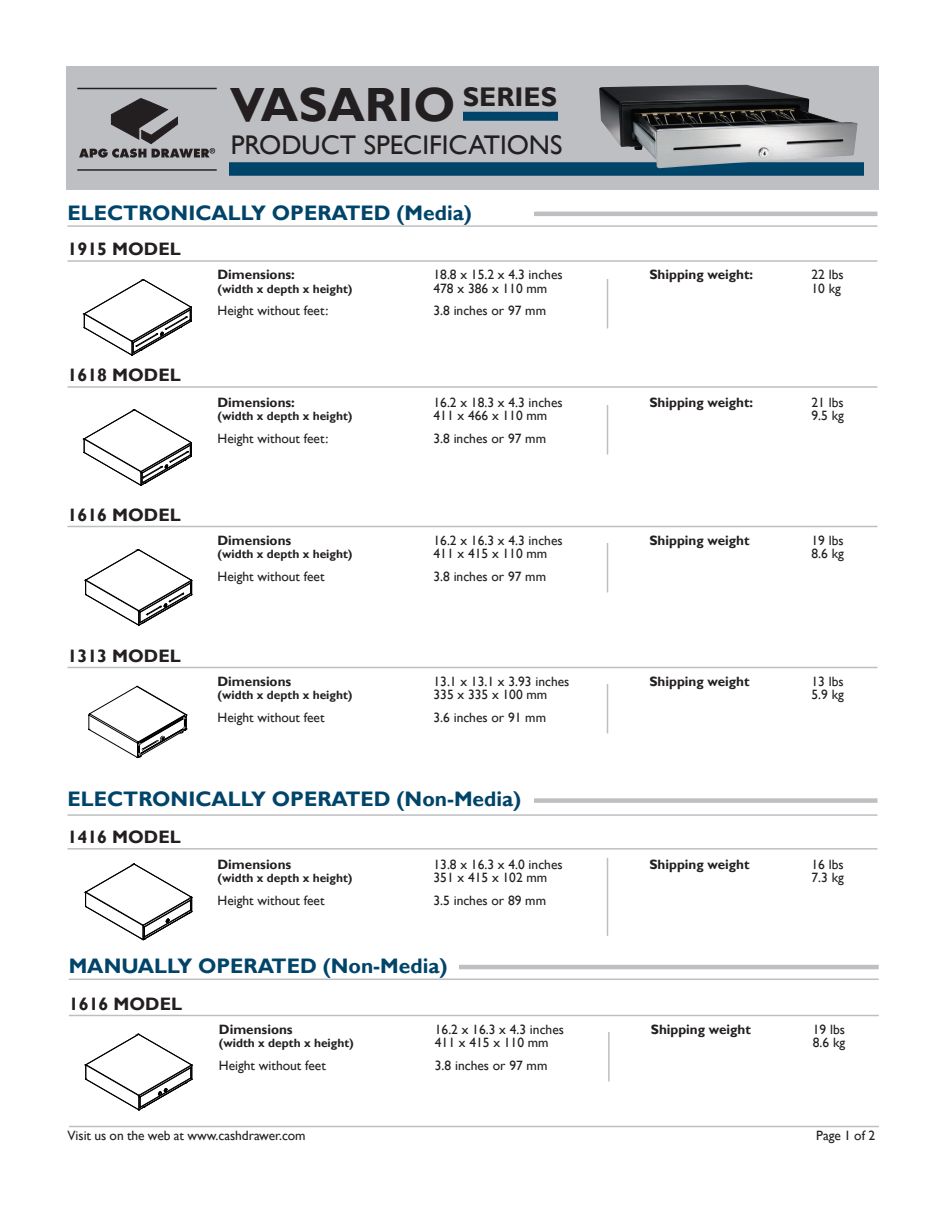
<style>
.page{position:relative;width:945px;height:1215px;background:#fff}
.page>*{position:absolute;margin:0;border:0;box-sizing:border-box;transform-origin:0 0}
.t1{font:700 48px "Gill Sans";color:#231f20}
.t2{font:27px "Gill Sans";color:#231f20}
.t3{font:700 21px "Gill Sans";color:#00446a}
.t4{font:700 18px "Gill Sans";color:#231f20}
.t5{font:13.5px "Gill Sans";color:#231f20}
.t6{font:700 13.5px "Gill Sans";color:#231f20}
.t7{font:700 12px "Gill Sans";color:#231f20}
</style>
<div class="page">
<div style="left:66px;top:66px;width:813px;height:124px;background:#bebfc2"></div>
<div style="left:229px;top:162px;width:635px;height:14px;background:#00446a"></div>
<div style="left:463px;top:112px;width:95px;height:9px;background:#00446a"></div>
<hr style="left:77px;top:88px;width:140px;height:1px;background:#231f20">
<hr style="left:77px;top:169px;width:140px;height:2px;background:#231f20">
<svg style="left:79px;top:98px;width:136px;height:60px"></svg>
<hr style="left:67px;top:260px;width:810px;height:2px;background:#bebfc2">
<hr style="left:67px;top:386px;width:810px;height:2px;background:#bebfc2">
<hr style="left:69px;top:1126px;width:810px;height:1px;background:#bebfc2">
<img style="left:598px;top:85px;width:260px;height:83px">
<hr style="left:607px;top:543px;width:1px;height:49px;background:#bebfc2">
<hr style="left:67px;top:526px;width:810px;height:1px;background:#bebfc2">
<hr style="left:607px;top:405px;width:1px;height:49px;background:#bebfc2">
<hr style="left:607px;top:279px;width:1px;height:49px;background:#bebfc2">
<hr style="left:68px;top:848px;width:810px;height:2px;background:#bebfc2">
<hr style="left:607px;top:858px;width:1px;height:78px;background:#bebfc2">
<hr style="left:69px;top:979px;width:810px;height:1px;background:#bebfc2">
<hr style="left:68px;top:814px;width:810px;height:2px;background:#bebfc2">
<hr style="left:459px;top:965px;width:420px;height:4px;background:#bebfc2">
<svg style="left:82px;top:279px;width:110px;height:77px"></svg>
<svg style="left:84px;top:410px;width:108px;height:76px"></svg>
<svg style="left:85px;top:549px;width:108px;height:77px"></svg>
<svg style="left:85px;top:864px;width:108px;height:77px"></svg>
<hr style="left:608px;top:1032px;width:2px;height:49px;background:#bebfc2">
<hr style="left:69px;top:1015px;width:810px;height:1px;background:#bebfc2">
<svg style="left:85px;top:1034px;width:108px;height:77px"></svg>
<hr style="left:68px;top:225px;width:810px;height:2px;background:#bebfc2">
<hr style="left:534px;top:212px;width:344px;height:4px;background:#bebfc2">
<div style="left:534px;top:798px;width:344px;height:5px;background:#bebfc2"></div>
<hr style="left:607px;top:684px;width:1px;height:50px;background:#bebfc2">
<hr style="left:68px;top:667px;width:810px;height:1px;background:#bebfc2">
<svg style="left:88px;top:685px;width:100px;height:73px"></svg>
<p class="t1" style="left:230px;top:76px;width:328px">VASARIO <sup>SERIES</sup></p>
<p class="t2" style="left:231px;top:129px;width:333px">PRODUCT SPECIFICATIONS</p>
<p class="t3" style="left:68px;top:200px;width:406px">ELECTRONICALLY OPERATED (Media)</p>
<p class="t4" style="left:68px;top:239px;width:115px">1915 MODEL</p>
<p class="t4" style="left:68px;top:365px;width:115px">1618 MODEL</p>
<p class="t4" style="left:68px;top:504px;width:115px">1616 MODEL</p>
<p class="t4" style="left:68px;top:645px;width:115px">1313 MODEL</p>
<p class="t6" style="left:218px;top:267px;width:79px">Dimensions:</p>
<p class="t5" style="left:434px;top:267px;width:131px">18.8 x 15.2 x 4.3 inches</p>
<p class="t6" style="left:650px;top:267px;width:105px">Shipping weight:</p>
<p class="t5" style="left:812px;top:267px;width:34px">22 lbs</p>
<p class="t7" style="left:218px;top:282px;width:137px">(width x depth x height)</p>
<p class="t5" style="left:433px;top:280px;width:115px">478 x 386 x 110 mm</p>
<p class="t5" style="left:811px;top:280px;width:31px">10 kg</p>
<p class="t5" style="left:218px;top:303px;width:112px">Height without feet:</p>
<p class="t5" style="left:434px;top:303px;width:114px">3.8 inches or 97 mm</p>
<p class="t6" style="left:218px;top:394px;width:79px">Dimensions:</p>
<p class="t5" style="left:434px;top:394px;width:131px">16.2 x 18.3 x 4.3 inches</p>
<p class="t6" style="left:650px;top:394px;width:105px">Shipping weight:</p>
<p class="t5" style="left:812px;top:394px;width:34px">21 lbs</p>
<p class="t7" style="left:218px;top:409px;width:137px">(width x depth x height)</p>
<p class="t5" style="left:434px;top:408px;width:115px">411 x 466 x 110 mm</p>
<p class="t5" style="left:812px;top:408px;width:34px">9.5 kg</p>
<p class="t5" style="left:218px;top:430px;width:112px">Height without feet:</p>
<p class="t5" style="left:434px;top:430px;width:114px">3.8 inches or 97 mm</p>
<p class="t6" style="left:218px;top:532px;width:75px">Dimensions</p>
<p class="t5" style="left:434px;top:532px;width:131px">16.2 x 16.3 x 4.3 inches</p>
<p class="t6" style="left:650px;top:532px;width:102px">Shipping weight</p>
<p class="t5" style="left:812px;top:532px;width:34px">19 lbs</p>
<p class="t7" style="left:218px;top:547px;width:137px">(width x depth x height)</p>
<p class="t5" style="left:434px;top:546px;width:115px">411 x 415 x 110 mm</p>
<p class="t5" style="left:812px;top:546px;width:34px">8.6 kg</p>
<p class="t5" style="left:218px;top:568px;width:109px">Height without feet</p>
<p class="t5" style="left:434px;top:568px;width:114px">3.8 inches or 97 mm</p>
<p class="t6" style="left:218px;top:673px;width:75px">Dimensions</p>
<p class="t5" style="left:434px;top:673px;width:137px">13.1 x 13.1 x 3.93 inches</p>
<p class="t6" style="left:650px;top:673px;width:102px">Shipping weight</p>
<p class="t5" style="left:812px;top:673px;width:34px">13 lbs</p>
<p class="t7" style="left:218px;top:688px;width:137px">(width x depth x height)</p>
<p class="t5" style="left:434px;top:687px;width:115px">335 x 335 x 100 mm</p>
<p class="t5" style="left:812px;top:687px;width:34px">5.9 kg</p>
<p class="t5" style="left:218px;top:709px;width:109px">Height without feet</p>
<p class="t5" style="left:434px;top:709px;width:114px">3.6 inches or 91 mm</p>
<p class="t3" style="left:68px;top:787px;width:455px">ELECTRONICALLY OPERATED (Non-Media)</p>
<p class="t4" style="left:68px;top:826px;width:115px">1416 MODEL</p>
<p class="t6" style="left:218px;top:856px;width:75px">Dimensions</p>
<p class="t5" style="left:434px;top:856px;width:131px">13.8 x 16.3 x 4.0 inches</p>
<p class="t6" style="left:650px;top:856px;width:102px">Shipping weight</p>
<p class="t5" style="left:812px;top:856px;width:34px">16 lbs</p>
<p class="t7" style="left:218px;top:871px;width:137px">(width x depth x height)</p>
<p class="t5" style="left:434px;top:870px;width:115px">351 x 415 x 102 mm</p>
<p class="t5" style="left:812px;top:870px;width:34px">7.3 kg</p>
<p class="t5" style="left:218px;top:892px;width:109px">Height without feet</p>
<p class="t5" style="left:434px;top:892px;width:114px">3.5 inches or 89 mm</p>
<p class="t3" style="left:69px;top:953px;width:380px">MANUALLY OPERATED (Non-Media)</p>
<p class="t4" style="left:69px;top:993px;width:115px">1616 MODEL</p>
<p class="t6" style="left:219px;top:1021px;width:75px">Dimensions</p>
<p class="t5" style="left:435px;top:1021px;width:131px">16.2 x 16.3 x 4.3 inches</p>
<p class="t6" style="left:651px;top:1021px;width:102px">Shipping weight</p>
<p class="t5" style="left:813px;top:1021px;width:34px">19 lbs</p>
<p class="t7" style="left:219px;top:1036px;width:137px">(width x depth x height)</p>
<p class="t5" style="left:435px;top:1035px;width:115px">411 x 415 x 110 mm</p>
<p class="t5" style="left:813px;top:1035px;width:34px">8.6 kg</p>
<p class="t5" style="left:219px;top:1057px;width:109px">Height without feet</p>
<p class="t5" style="left:435px;top:1057px;width:114px">3.8 inches or 97 mm</p>
<p class="t5" style="left:68px;top:1128px;width:240px">Visit us on the web at www.cashdrawer.com</p>
<p class="t5" style="left:816px;top:1128px;width:60px">Page 1 of 2</p>
</div>
